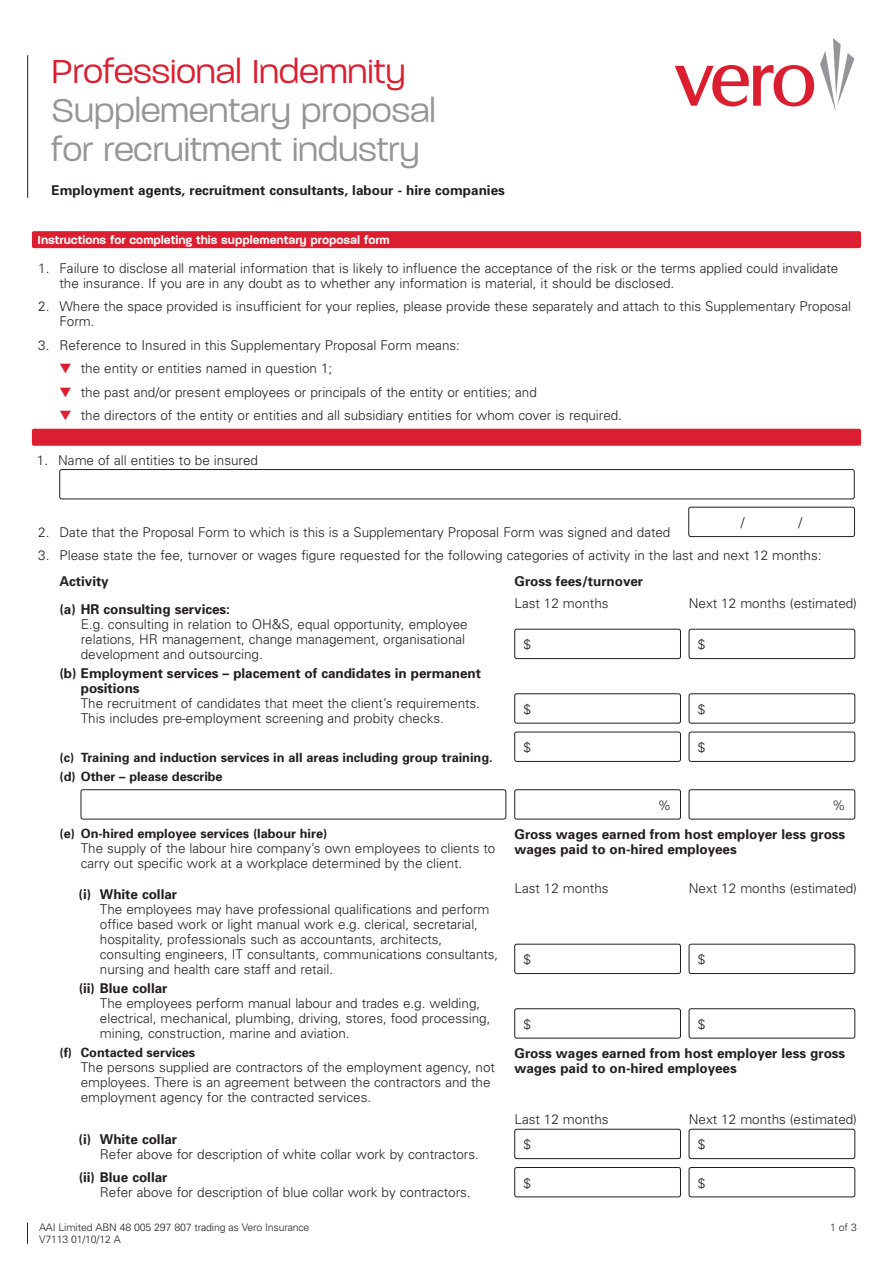
<style>
.page{position:relative;width:893px;height:1263px;background:#fff}
.page>*{position:absolute;margin:0;border:0;box-sizing:border-box;transform-origin:0 0}
.t1{font:300 39px/39px "V Paralucent";color:#939598}
.t2{font:300 39px "V Paralucent";color:#db1e30}
.t3{font:300 13.5px/15px "Univers";letter-spacing:-.005em;color:#231f20}
.t4{font:700 13.5px/15px "Univers";letter-spacing:-.005em;color:#231f20}
.t5{font:600 13.5px "V Paralucent";color:#fff}
.t6{font:700 12.75px "Univers";letter-spacing:-.005em;color:#231f20}
.t7{font:300 10.5px/11.2px "Univers";letter-spacing:-.015em;color:#231f20}
.s1{color:#db1e30}
.s2{font-weight:700}
.s3{font-size:12px}
</style>
<div class="page">
<hr style="left:27px;top:55px;width:1px;height:143px;background:#231f20">
<svg style="left:820px;top:38px;width:34px;height:73px"></svg>
<svg style="left:675px;top:65px;width:139px;height:41px"></svg>
<div style="left:32px;top:231px;width:829px;height:17px;background:#db1e30;border-radius:2px"></div>
<div style="left:32px;top:429px;width:829px;height:17px;background:#db1e30;border-radius:2px"></div>
<div style="left:60px;top:469px;width:794px;height:30px;border:1px solid #231f20;border-radius:2px"></div>
<div style="left:689px;top:507px;width:166px;height:30px;border:1px solid #231f20;border-radius:2px"></div>
<div style="left:514px;top:629px;width:167px;height:30px;border:1px solid #231f20;border-radius:2px"></div>
<div style="left:689px;top:629px;width:166px;height:30px;border:1px solid #231f20;border-radius:2px"></div>
<div style="left:514px;top:693px;width:167px;height:30px;border:1px solid #231f20;border-radius:2px"></div>
<div style="left:689px;top:693px;width:166px;height:30px;border:1px solid #231f20;border-radius:2px"></div>
<div style="left:514px;top:732px;width:167px;height:30px;border:1px solid #231f20;border-radius:2px"></div>
<div style="left:689px;top:732px;width:166px;height:30px;border:1px solid #231f20;border-radius:2px"></div>
<div style="left:81px;top:789px;width:425px;height:30px;border:1px solid #231f20;border-radius:2px"></div>
<div style="left:514px;top:789px;width:167px;height:30px;border:1px solid #231f20;border-radius:2px"></div>
<div style="left:689px;top:789px;width:166px;height:30px;border:1px solid #231f20;border-radius:2px"></div>
<div style="left:514px;top:944px;width:167px;height:30px;border:1px solid #231f20;border-radius:2px"></div>
<div style="left:689px;top:944px;width:166px;height:30px;border:1px solid #231f20;border-radius:2px"></div>
<div style="left:514px;top:1008px;width:167px;height:30px;border:1px solid #231f20;border-radius:2px"></div>
<div style="left:689px;top:1008px;width:166px;height:30px;border:1px solid #231f20;border-radius:2px"></div>
<div style="left:514px;top:1129px;width:167px;height:30px;border:1px solid #231f20;border-radius:2px"></div>
<div style="left:689px;top:1129px;width:166px;height:30px;border:1px solid #231f20;border-radius:2px"></div>
<div style="left:514px;top:1167px;width:167px;height:30px;border:1px solid #231f20;border-radius:2px"></div>
<div style="left:689px;top:1167px;width:166px;height:30px;border:1px solid #231f20;border-radius:2px"></div>
<svg style="left:27px;top:1223px;width:1px;height:21px"></svg>
<h1 class="t2" style="left:51px;top:50px;width:356px">Professional Indemnity</h1>
<h1 class="t1" style="left:51px;top:91px;width:386px">Supplementary proposal for recruitment industry</h1>
<p class="t4" style="left:51px;top:182px;width:455px">Employment agents, recruitment consultants, labour - hire companies</p>
<p class="t5" style="left:38px;top:233px;width:354px">Instructions for completing this supplementary proposal form</p>
<p class="t3" style="left:60px;top:260px;width:780px;text-indent:-21px">1. Failure to disclose all material information that is likely to influence the acceptance of the risk or the terms applied could invalidate the insurance. If you are in any doubt as to whether any information is material, it should be disclosed.</p>
<p class="t3" style="left:60px;top:298px;width:793px;text-indent:-21px">2. Where the space provided is insufficient for your replies, please provide these separately and attach to this Supplementary Proposal<br>Form.</p>
<p class="t3" style="left:38px;top:337px;width:423px">3. Reference to Insured in this Supplementary Proposal Form means:</p>
<p class="t3" style="left:60px;top:360px;width:274px"><span class="s1">▼</span> the entity or entities named in question 1;</p>
<p class="t3" style="left:60px;top:384px;width:479px"><span class="s1">▼</span> the past and/or present employees or principals of the entity or entities; and</p>
<p class="t3" style="left:60px;top:407px;width:564px"><span class="s1">▼</span> the directors of the entity or entities and all subsidiary entities for whom cover is required.</p>
<p class="t3" style="left:37px;top:452px;width:222px">1. Name of all entities to be insured</p>
<p class="t3" style="left:741px;top:515px;width:5px">/</p>
<p class="t3" style="left:798px;top:515px;width:5px">/</p>
<p class="t3" style="left:38px;top:548px;width:785px">3. Please state the fee, turnover or wages figure requested for the following categories of activity in the last and next 12 months:</p>
<p class="t4" style="left:60px;top:573px;width:51px">Activity</p>
<p class="t4" style="left:514px;top:573px;width:130px">Gross fees/turnover</p>
<p class="t3" style="left:514px;top:595px;width:96px">Last 12 months</p>
<p class="t3" style="left:689px;top:595px;width:170px">Next 12 months (estimated)</p>
<p class="t3" style="left:38px;top:524px;width:634px">2. Date that the Proposal Form to which is this is a Supplementary Proposal Form was signed and dated</p>
<p class="t4" style="left:60px;top:601px;width:172px">(a) HR consulting services:</p>
<p class="t3" style="left:81px;top:616px;width:388px">E.g. consulting in relation to OH&amp;S, equal opportunity, employee relations, HR management, change management, organisational development and outsourcing.</p>
<p class="t3" style="left:523px;top:637px;width:9px">$</p>
<p class="t3" style="left:698px;top:637px;width:9px">$</p>
<p class="t4" style="left:81px;top:666px;width:402px;text-indent:-21px">(b) Employment services – placement of candidates in permanent positions</p>
<p class="t3" style="left:81px;top:696px;width:401px">The recruitment of candidates that meet the client’s requirements.<br>This includes pre-employment screening and probity checks.</p>
<p class="t3" style="left:523px;top:701px;width:9px">$</p>
<p class="t3" style="left:698px;top:701px;width:9px">$</p>
<p class="t6" style="left:60px;top:749px;width:435px">(c) Training and induction services in all areas including group training.</p>
<p class="t3" style="left:523px;top:739px;width:9px">$</p>
<p class="t3" style="left:698px;top:739px;width:9px">$</p>
<p class="t6" style="left:60px;top:768px;width:165px">(d) Other – please describe</p>
<p class="t6" style="left:60px;top:825px;width:269px">(e) On-hired employee services (labour hire)</p>
<p class="t3" style="left:81px;top:840px;width:416px">The supply of the labour hire company’s own employees to clients to carry out specific work at a workplace determined by the client.</p>
<p class="t4" style="left:79px;top:886px;width:100px">(i) White collar</p>
<p class="t3" style="left:100px;top:901px;width:400px">The employees may have professional qualifications and perform office based work or light manual work e.g. clerical, secretarial, hospitality, professionals such as accountants, architects, consulting engineers, IT consultants, communications consultants, nursing and health care staff and retail.</p>
<p class="t4" style="left:79px;top:980px;width:90px">(ii) Blue collar</p>
<p class="t3" style="left:100px;top:996px;width:392px">The employees perform manual labour and trades e.g. welding, electrical, mechanical, plumbing, driving, stores, food processing, mining, construction, marine and aviation.</p>
<p class="t6" style="left:60px;top:1044px;width:137px">(f) Contacted services</p>
<p class="t3" style="left:81px;top:1059px;width:416px">The persons supplied are contractors of the employment agency, not employees. There is an agreement between the contractors and the employment agency for the contracted services.</p>
<p class="t3" style="left:658px;top:797px;width:15px">%</p>
<p class="t3" style="left:832px;top:797px;width:15px">%</p>
<p class="t4" style="left:514px;top:826px;width:332px">Gross wages earned from host employer less gross wages paid to on-hired employees</p>
<p class="t3" style="left:514px;top:880px;width:96px">Last 12 months</p>
<p class="t3" style="left:689px;top:880px;width:170px">Next 12 months (estimated)</p>
<p class="t3" style="left:523px;top:952px;width:9px">$</p>
<p class="t3" style="left:698px;top:952px;width:9px">$</p>
<p class="t3" style="left:523px;top:1016px;width:9px">$</p>
<p class="t3" style="left:698px;top:1016px;width:9px">$</p>
<p class="t4" style="left:514px;top:1045px;width:332px">Gross wages earned from host employer less gross wages paid to on-hired employees</p>
<p class="t3" style="left:514px;top:1111px;width:96px">Last 12 months</p>
<p class="t3" style="left:689px;top:1111px;width:170px">Next 12 months (estimated)</p>
<p class="t3" style="left:100px;top:1131px;width:380px;text-indent:-21px"><span class="s2">(i) White collar<br></span>Refer above for description of white collar work by contractors<span class="s3">.</span></p>
<p class="t3" style="left:523px;top:1137px;width:9px">$</p>
<p class="t3" style="left:698px;top:1137px;width:9px">$</p>
<p class="t4" style="left:79px;top:1169px;width:90px">(ii) Blue collar</p>
<p class="t3" style="left:100px;top:1184px;width:372px">Refer above for description of blue collar work by contractors.</p>
<p class="t3" style="left:523px;top:1175px;width:9px">$</p>
<p class="t3" style="left:698px;top:1175px;width:9px">$</p>
<p class="t7" style="left:39px;top:1222px;width:272px">AAI Limited ABN 48 005 297 807 trading as Vero Insurance<br>V7113 01/10/12 A</p>
<p class="t7" style="left:830px;top:1221px;width:28px">1 of 3</p>
</div>
